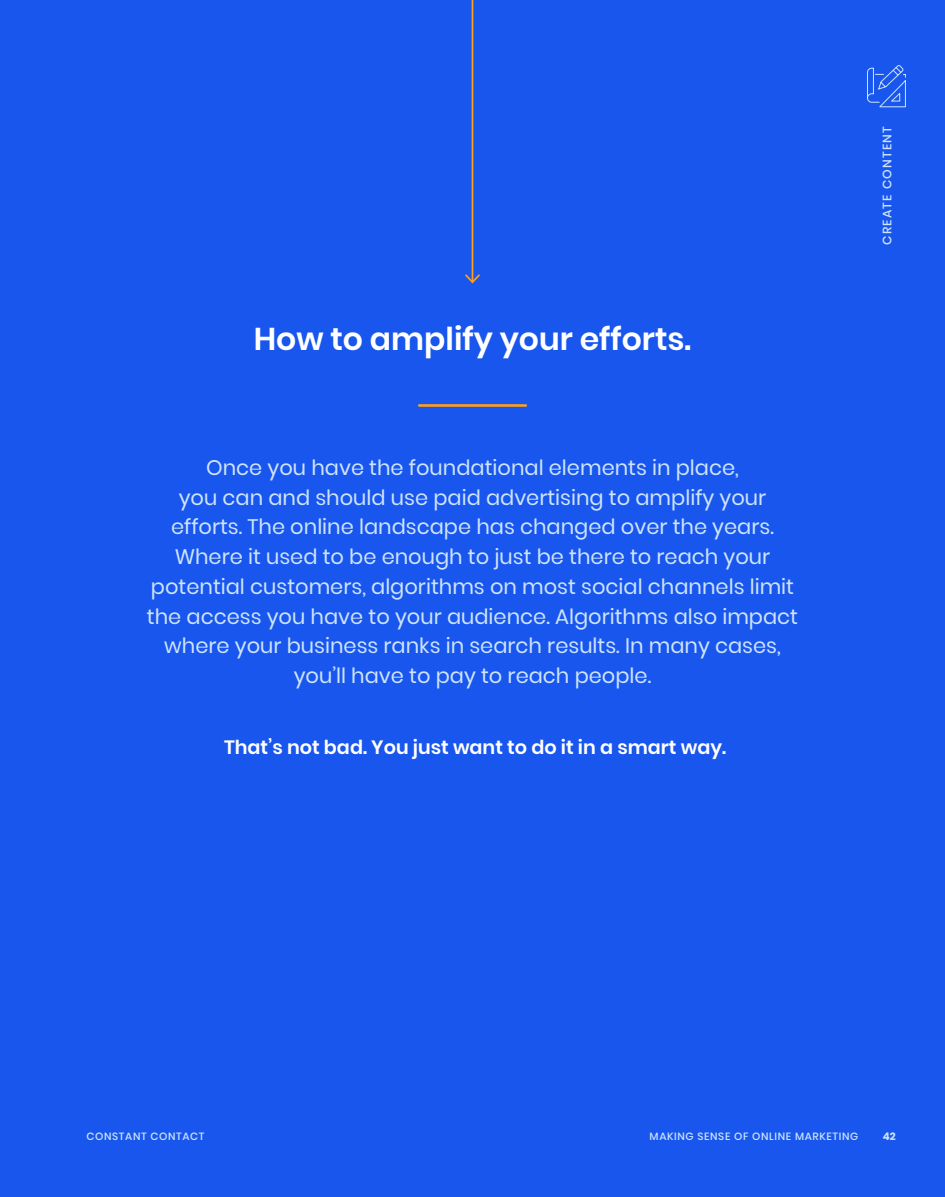
<style>
.page{position:relative;width:945px;height:1197px;background:#1856ed}
.page>*{position:absolute;margin:0;border:0;box-sizing:border-box;transform-origin:0 0}
.t1{font:600 31.5px "Poppins";color:#fff}
.t2{font:21px/29.8px "Poppins";color:#cde4ff;text-align:center}
.t3{font:600 19.25px "Poppins";color:#fff}
.t4{font:500 12.25px "Poppins";letter-spacing:.1em;color:#cde4ff}
.t5{font:500 10.5px "Poppins";letter-spacing:.06em;color:#cde4ff}
.t6{font:700 10.5px "Poppins";color:#cde4ff}
</style>
<div class="page">
<hr style="left:419px;top:404px;width:107px;height:3px;background:#ff9e1a">
<hr style="left:472px;top:0;width:1px;height:282px;background:#ff9e1a">
<svg style="left:465px;top:273px;width:15px;height:11px"></svg>
<svg style="left:867px;top:65px;width:39px;height:43px"></svg>
<h1 class="t1" style="left:254px;top:320px;width:439px">How to amplify your efforts.</h1>
<p class="t2" style="left:147px;top:453px;width:653px">Once you have the foundational elements in place,<br>you can and should use paid advertising to amplify your efforts. The online landscape has changed over the years.<br>Where it used to be enough to just be there to reach your potential customers, algorithms on most social channels limit the access you have to your audience. Algorithms also impact where your business ranks in search results. In many cases, you’ll have to pay to reach people.</p>
<p class="t3" style="left:224px;top:736px;width:504px">That’s not bad. You just want to do it in a smart way.</p>
<p class="t4" style="left:880px;top:245px;width:120px;rotate:-90deg">CREATE CONTENT</p>
<p class="t5" style="left:87px;top:1130px;width:119px">CONSTANT CONTACT</p>
<p class="t5" style="left:650px;top:1130px;width:210px">MAKING SENSE OF ONLINE MARKETING</p>
<p class="t6" style="left:883px;top:1130px;width:14px">42</p>
</div>
